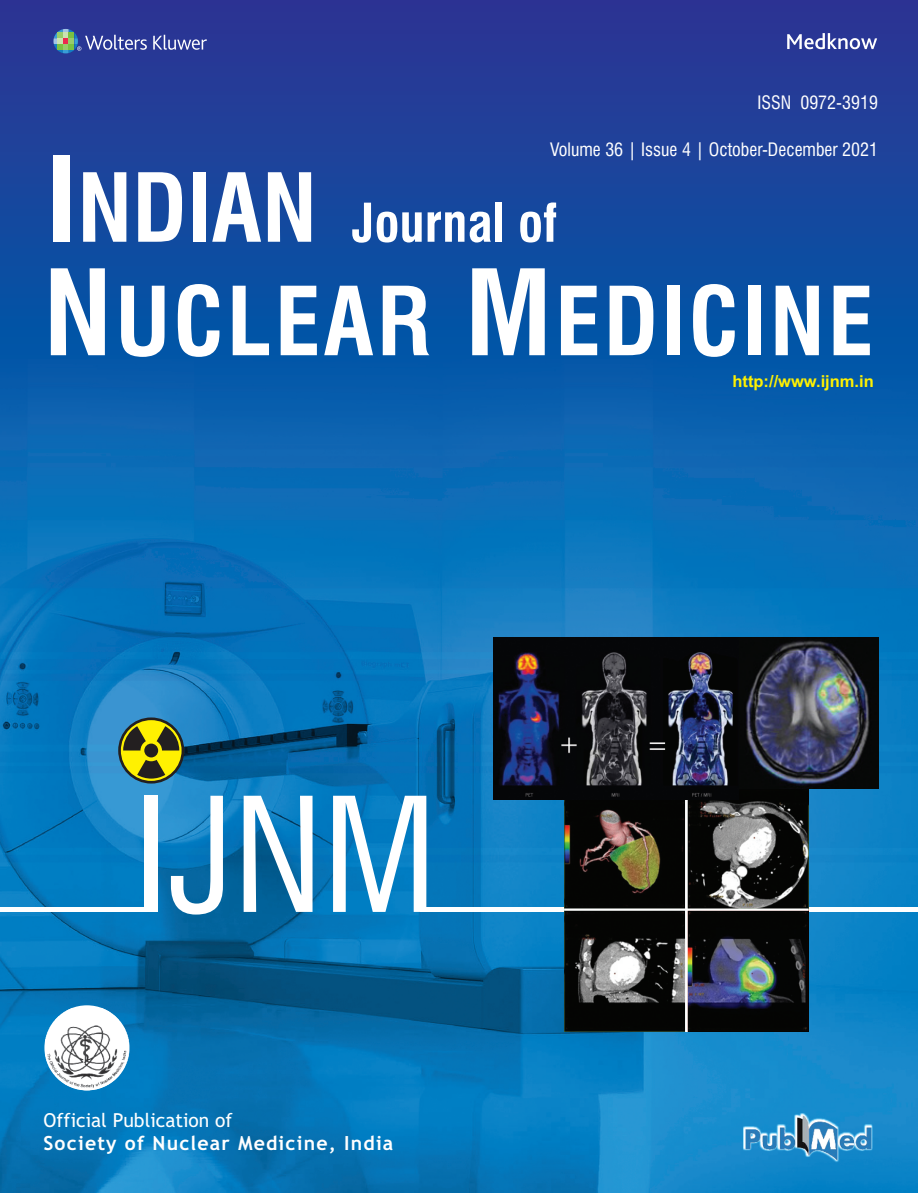
<style>
.page{position:relative;width:918px;height:1193px;background:#fff}
.page>*{position:absolute;margin:0;border:0;box-sizing:border-box;transform-origin:0 0}
.t1{font:condensed 154.5px "Swiss 721 BT";color:#fff}
.t2{font:700 condensed 92.4px "Swiss 721 BT";letter-spacing:.03em;color:#fff}
.t3{font:700 condensed 52.05px "Swiss 721 BT";color:#fff}
.t4{font:700 19.5px "Trebuchet MS";letter-spacing:.06em;color:#fff}
.t5{font:19.2px "Trebuchet MS";color:#fff}
.t6{font:condensed 18px "Swiss 721 BT";color:#fff}
.t7{font:700 16.5px "Arial";color:#fff101}
.s1{font-size:115.5px}
.s2{font-size:92.4px}
</style>
<div class="page">
<svg style="left:0;top:0;width:918px;height:359px;background:#17449c"></svg>
<img style="left:0;top:359px;width:918px;height:833px">
<svg style="left:120px;top:719px;width:63px;height:63px"></svg>
<svg style="left:137px;top:760px;width:28px;height:18px"></svg>
<svg style="left:157px;top:726px;width:22px;height:24px"></svg>
<svg style="left:123px;top:726px;width:23px;height:24px"></svg>
<div style="left:144px;top:743px;width:14px;height:14px;background:#231f20;border-radius:50%"></div>
<div style="left:118px;top:717px;width:66px;height:66px;border:3px solid #231f20;border-radius:50%"></div>
<div style="left:421px;top:907px;width:497px;height:5px;background:#fff"></div>
<div style="left:0;top:907px;width:147px;height:5px;background:#fff"></div>
<img style="left:45px;top:1008px;width:84px;height:82px">
<img style="left:744px;top:1113px;width:130px;height:51px">
<img style="left:746px;top:1115px;width:125px;height:47px">
<img style="left:564px;top:788px;width:245px;height:244px">
<hr style="left:685px;top:787px;width:2px;height:245px;background:#fff">
<hr style="left:564px;top:908px;width:245px;height:2px;background:#fff">
<img style="left:738px;top:637px;width:141px;height:151px">
<img style="left:494px;top:637px;width:244px;height:162px">
<svg style="left:53px;top:29px;width:94px;height:24px;background:#53669f"></svg>
<svg style="left:153px;top:35px;width:54px;height:15px"></svg>
<svg style="left:787px;top:33px;width:90px;height:16px"></svg>
<p class="t6" style="left:757px;top:95px;width:122px">ISSN 0972-3919</p>
<p class="t6" style="left:550px;top:142px;width:330px">Volume 36 | Issue 4 | October-December 2021</p>
<h3 class="t3" style="left:46px;top:202px;width:513px"><span class="s1">I</span><span class="s2">NDIAN</span> Journal of</h3>
<h2 class="t2" style="left:43px;top:285px;width:832px"><span class="s1">N</span>UCLEAR <span class="s1">M</span>EDICINE</h2>
<h1 class="t1" style="left:134px;top:794px;width:304px">IJNM</h1>
<p class="t5" style="left:44px;top:1113px;width:191px">Official Publication of</p>
<p class="t4" style="left:44px;top:1135px;width:351px">Society of Nuclear Medicine, India</p>
<p class="t7" style="left:732px;top:375px;width:143px">http://www.ijnm.in</p>
</div>
